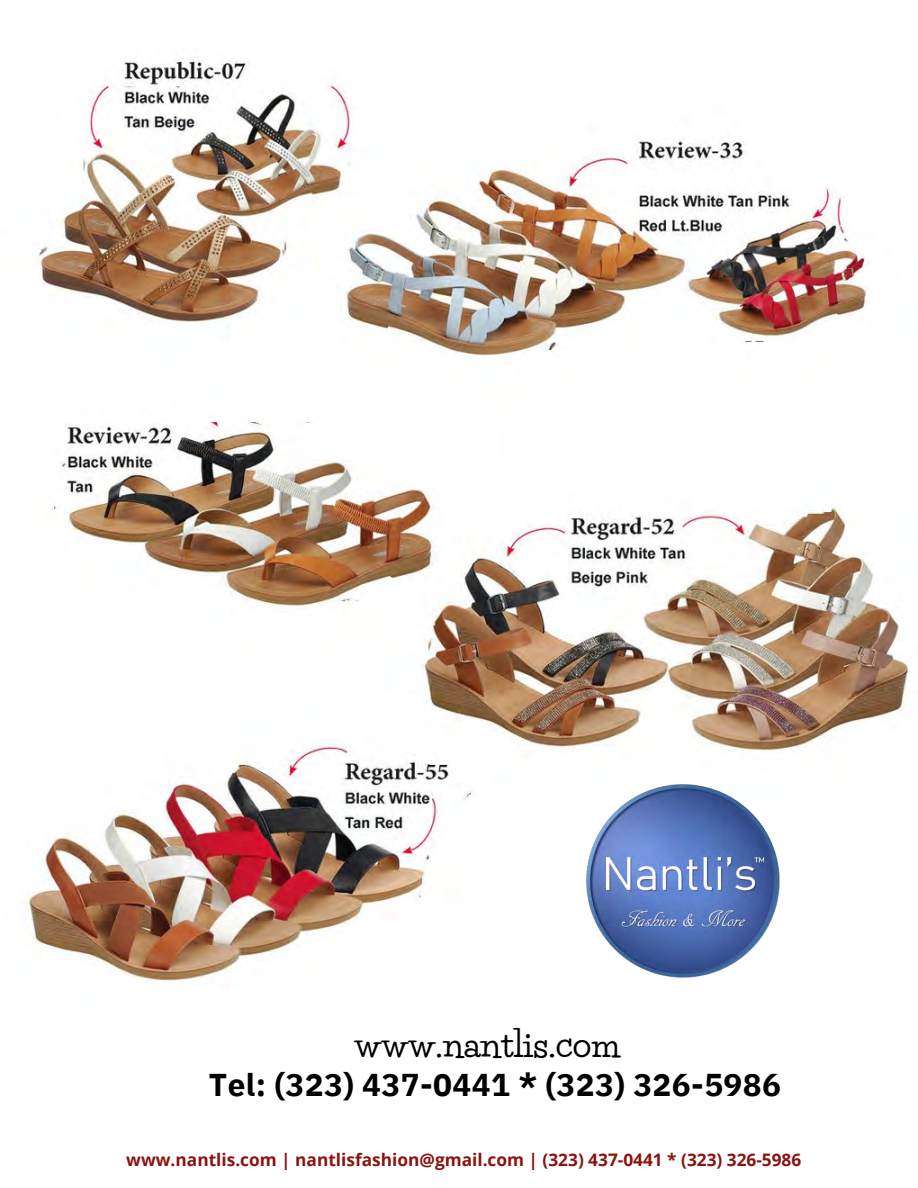
<style>
.page{position:relative;width:918px;height:1188px;background:#fff}
.page>*{position:absolute;margin:0;border:0;box-sizing:border-box;transform-origin:0 0}
.t1{font:700 35.1px "Life Savers";color:#000}
.t2{font:700 31.5px "IBM Plex Sans";letter-spacing:.015em;color:#000}
.t3{font:700 17.25px "Open Sans";color:#891411}
</style>
<div class="page">
<img style="left:25px;top:58px;width:885px;height:925px">
<img style="left:585px;top:783px;width:196px;height:196px">
<h1 class="t1" style="left:354px;top:1023px;width:268px">www.nantlis.com</h1>
<h2 class="t2" style="left:209px;top:1064px;width:574px">Tel: (323) 437-0441 * (323) 326-5986</h2>
<p class="t3" style="left:126px;top:1147px;width:677px">www.nantlis.com | nantlisfashion@gmail.com | (323) 437-0441 * (323) 326-5986</p>
</div>
